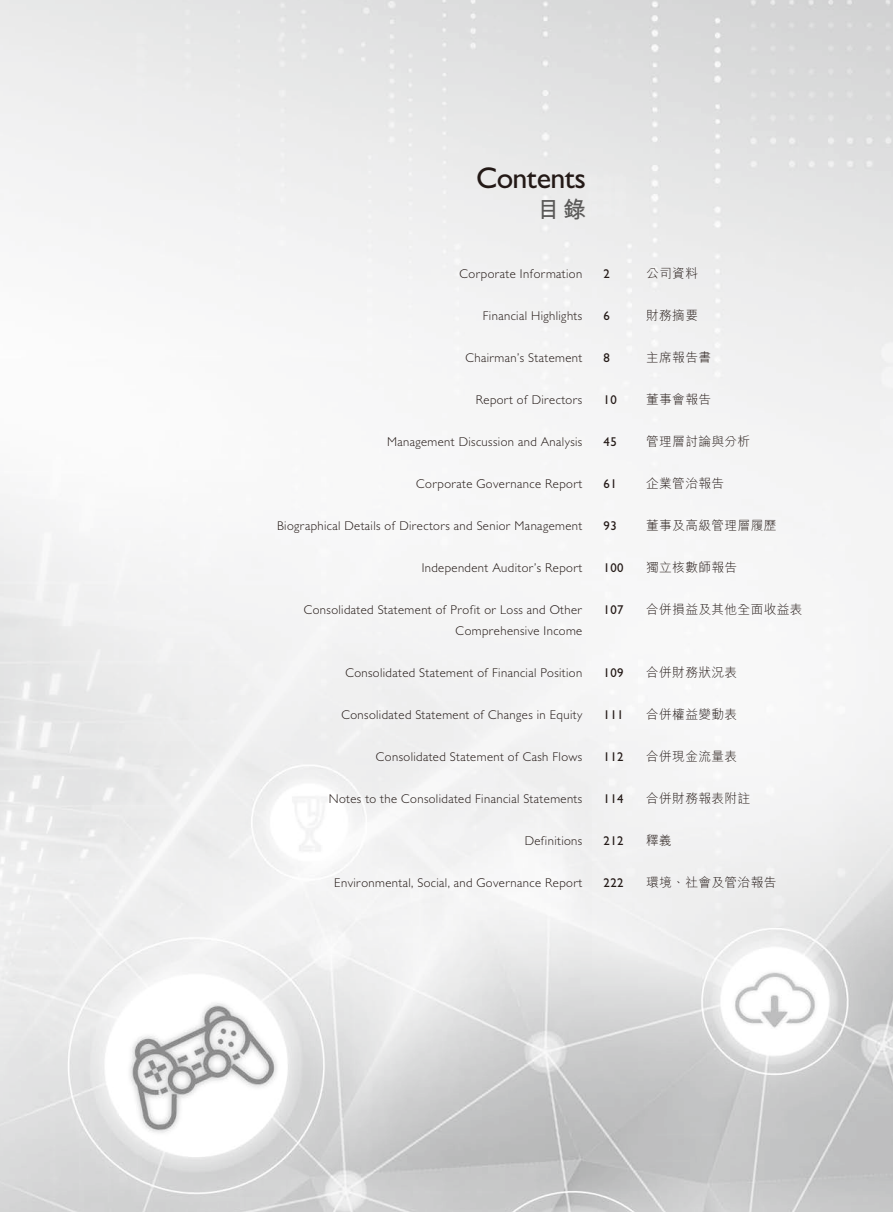
<style>
.page{position:relative;width:893px;height:1212px;background:#fff}
.page>*{position:absolute;margin:0;border:0;box-sizing:border-box;transform-origin:0 0}
.t1{font:500 30px "Gill Sans";letter-spacing:-.02em;color:#231916}
.t2{font:700 23.25px "M Hei HK";color:#595857}
.t3{font:300 12.75px/21px "Gill Sans";letter-spacing:.03em;color:#231916;text-align:right}
.t4{font:300 12.75px "M Hei HK";letter-spacing:.025em;color:#231916}
.t5{font:500 12.75px "Gill Sans";letter-spacing:.03em;color:#231916}
</style>
<div class="page">
<img style="left:0;top:0;width:893px;height:1212px">
<h1 class="t1" style="left:476px;top:160px;width:111px">Contents</h1>
<h2 class="t2" style="left:537px;top:193px;width:50px">目錄</h2>
<p class="t3" style="left:460px;top:263px;width:124px">Corporate Information</p>
<p class="t5" style="left:604px;top:266px;width:8px">2</p>
<p class="t4" style="left:646px;top:267px;width:53px">公司資料</p>
<p class="t3" style="left:483px;top:305px;width:101px">Financial Highlights</p>
<p class="t5" style="left:604px;top:308px;width:8px">6</p>
<p class="t4" style="left:646px;top:309px;width:53px">財務摘要</p>
<p class="t3" style="left:465px;top:347px;width:118px">Chairman’s Statement</p>
<p class="t5" style="left:604px;top:350px;width:8px">8</p>
<p class="t4" style="left:646px;top:351px;width:67px">主席報告書</p>
<p class="t3" style="left:476px;top:389px;width:108px">Report of Directors</p>
<p class="t5" style="left:604px;top:392px;width:15px">10</p>
<p class="t4" style="left:646px;top:393px;width:67px">董事會報告</p>
<p class="t3" style="left:387px;top:431px;width:197px">Management Discussion and Analysis</p>
<p class="t5" style="left:604px;top:434px;width:15px">45</p>
<p class="t4" style="left:646px;top:435px;width:106px">管理層討論與分析</p>
<p class="t3" style="left:416px;top:473px;width:168px">Corporate Governance Report</p>
<p class="t5" style="left:604px;top:476px;width:15px">61</p>
<p class="t4" style="left:646px;top:477px;width:80px">企業管治報告</p>
<p class="t3" style="left:277px;top:515px;width:307px">Biographical Details of Directors and Senior Management</p>
<p class="t5" style="left:604px;top:518px;width:15px">93</p>
<p class="t4" style="left:646px;top:519px;width:132px">董事及高級管理層履歷</p>
<p class="t3" style="left:422px;top:557px;width:162px">Independent Auditor’s Report</p>
<p class="t5" style="left:604px;top:560px;width:21px">100</p>
<p class="t4" style="left:646px;top:561px;width:93px">獨立核數師報告</p>
<p class="t3" style="left:304px;top:599px;width:280px">Consolidated Statement of Profit or Loss and Other<br>Comprehensive Income</p>
<p class="t5" style="left:604px;top:602px;width:21px">107</p>
<p class="t4" style="left:646px;top:603px;width:158px">合併損益及其他全面收益表</p>
<p class="t3" style="left:345px;top:662px;width:238px">Consolidated Statement of Financial Position</p>
<p class="t5" style="left:604px;top:665px;width:21px">109</p>
<p class="t4" style="left:646px;top:666px;width:93px">合併財務狀況表</p>
<p class="t3" style="left:341px;top:704px;width:242px">Consolidated Statement of Changes in Equity</p>
<p class="t5" style="left:604px;top:707px;width:21px">111</p>
<p class="t4" style="left:646px;top:708px;width:93px">合併權益變動表</p>
<p class="t3" style="left:376px;top:746px;width:208px">Consolidated Statement of Cash Flows</p>
<p class="t5" style="left:604px;top:749px;width:21px">112</p>
<p class="t4" style="left:646px;top:750px;width:93px">合併現金流量表</p>
<p class="t3" style="left:329px;top:788px;width:255px">Notes to the Consolidated Financial Statements</p>
<p class="t5" style="left:604px;top:791px;width:21px">114</p>
<p class="t4" style="left:646px;top:792px;width:106px">合併財務報表附註</p>
<p class="t3" style="left:525px;top:830px;width:59px">Definitions</p>
<p class="t5" style="left:604px;top:833px;width:21px">212</p>
<p class="t4" style="left:646px;top:834px;width:27px">釋義</p>
<p class="t3" style="left:334px;top:872px;width:250px">Environmental, Social, and Governance Report</p>
<p class="t5" style="left:604px;top:875px;width:21px">222</p>
<p class="t4" style="left:646px;top:876px;width:132px">環境、社會及管治報告</p>
</div>
